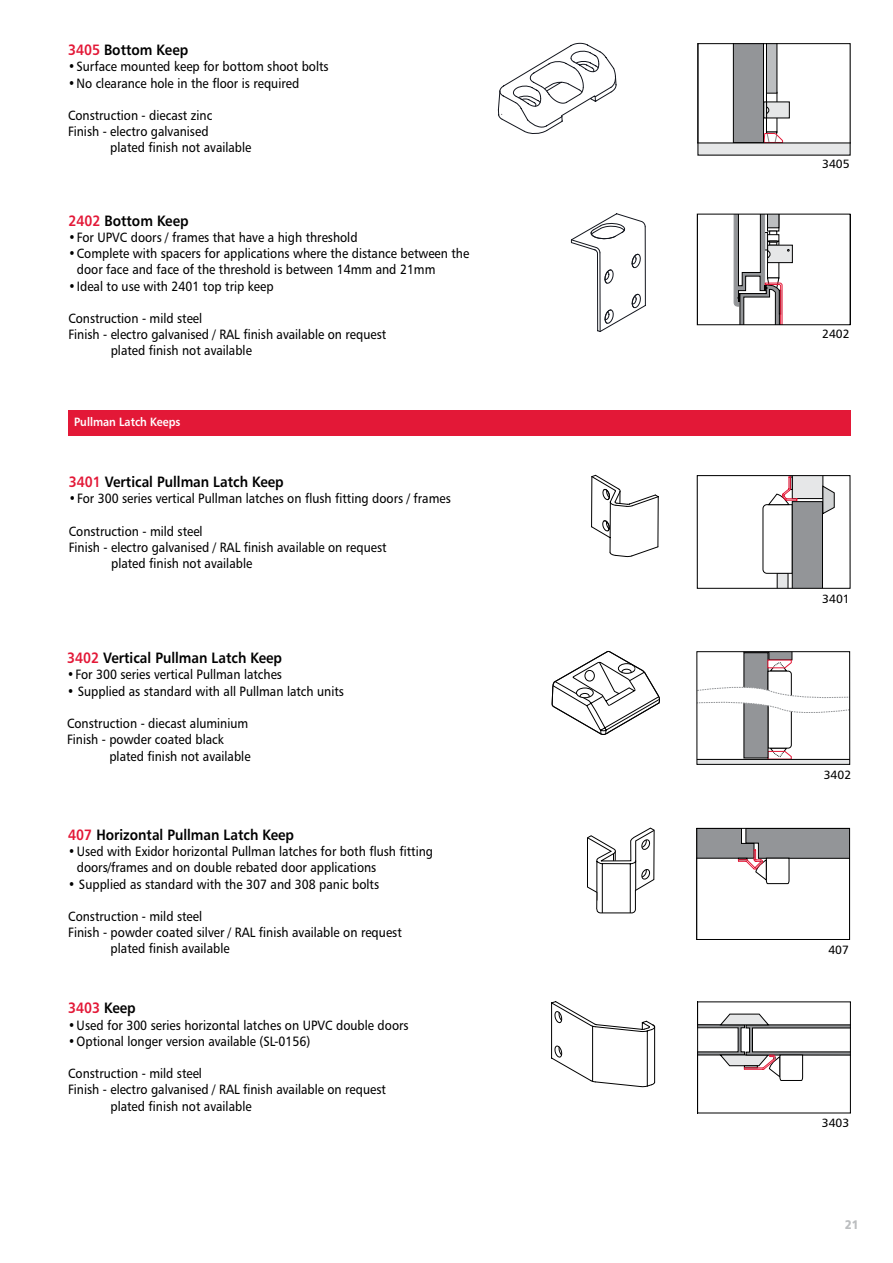
<style>
.page{position:relative;width:893px;height:1263px;background:#fff}
.page>*{position:absolute;margin:0;border:0;box-sizing:border-box;transform-origin:0 0}
.t1{font:15px "Humanist 777 BT Bold B";color:#000;scale:.9 1}
.t2{font:15px "Humanist 777 BT Bold B";color:#e31837;scale:.9 1}
.t3{font:13.5px/16.2px "Humanist 777 BT Roman B";color:#000;scale:.9 1}
.t4{font:12.45px "Humanist 777 BT Black B";color:#bcbec0;scale:.9 1}
.t5{font:12px "Humanist 777 BT Roman B";color:#000}
.t6{font:12px "Humanist 777 BT Bold B";color:#fff;scale:.9 1}
.s1{color:#e31837}
.s2{color:#000}
</style>
<div class="page">
<svg style="left:571px;top:213px;width:75px;height:119px"></svg>
<svg style="left:733px;top:216px;width:60px;height:107px"></svg>
<svg style="left:498px;top:43px;width:118px;height:91px"></svg>
<svg style="left:700px;top:45px;width:148px;height:108px"></svg>
<div style="left:698px;top:43px;width:152px;height:112px;border:1px solid #000"></div>
<svg style="left:551px;top:1001px;width:105px;height:86px"></svg>
<svg style="left:699px;top:1013px;width:150px;height:68px"></svg>
<div style="left:697px;top:1001px;width:154px;height:112px;border:1px solid #000"></div>
<div style="left:68px;top:410px;width:782px;height:26px;background:#e31837"></div>
<svg style="left:591px;top:475px;width:68px;height:82px"></svg>
<svg style="left:762px;top:477px;width:73px;height:110px"></svg>
<div style="left:697px;top:475px;width:153px;height:114px;border:1px solid #000"></div>
<svg style="left:698px;top:830px;width:150px;height:55px"></svg>
<div style="left:696px;top:828px;width:154px;height:112px;border:1px solid #000"></div>
<svg style="left:587px;top:828px;width:67px;height:86px"></svg>
<svg style="left:698px;top:653px;width:150px;height:110px"></svg>
<div style="left:696px;top:651px;width:154px;height:114px;border:1px solid #000"></div>
<svg style="left:552px;top:651px;width:108px;height:84px"></svg>
<div style="left:576px;top:688px;width:17px;height:10px;border:1px solid #000;border-radius:50%"></div>
<p class="t1" style="left:68px;top:41px;width:135px"><span class="s1">3405</span> Bottom Keep</p>
<p class="t3" style="left:68px;top:58px;width:291px">•Surface mounted keep for bottom shoot bolts</p>
<p class="t3" style="left:68px;top:75px;width:259px">•No clearance hole in the floor is required</p>
<p class="t3" style="left:68px;top:107px;width:162px">Construction - diecast zinc</p>
<p class="t3" style="left:68px;top:123px;width:158px">Finish - electro galvanised</p>
<p class="t3" style="left:110px;top:139px;width:158px">plated finish not available</p>
<p class="t1" style="left:68px;top:211px;width:135px"><span class="s1">2402</span> Bottom Keep</p>
<p class="t3" style="left:68px;top:229px;width:323px">•For UPVC doors / frames that have a high threshold</p>
<p class="t3" style="left:77px;top:245px;width:437px;text-indent:-8px">•Complete with spacers for applications where the distance between the door face and face of the threshold is between 14mm and 21mm</p>
<p class="t3" style="left:68px;top:277px;width:230px">•Ideal to use with 2401 top trip keep</p>
<p class="t3" style="left:68px;top:310px;width:150px">Construction - mild steel</p>
<p class="t3" style="left:68px;top:326px;width:355px">Finish - electro galvanised / RAL finish available on request</p>
<p class="t3" style="left:111px;top:342px;width:158px">plated finish not available</p>
<p class="t6" style="left:74px;top:414px;width:120px">Pullman Latch Keeps</p>
<p class="t1" style="left:69px;top:472px;width:240px"><span class="s1">3401</span> Vertical Pullman Latch Keep</p>
<p class="t3" style="left:69px;top:490px;width:426px">•For 300 series vertical Pullman latches on flush fitting doors / frames</p>
<p class="t3" style="left:69px;top:523px;width:150px">Construction - mild steel</p>
<p class="t3" style="left:69px;top:539px;width:355px">Finish - electro galvanised / RAL finish available on request</p>
<p class="t3" style="left:111px;top:555px;width:158px">plated finish not available</p>
<p class="t1" style="left:67px;top:649px;width:240px"><span class="s1">3402</span> Vertical Pullman Latch Keep</p>
<p class="t3" style="left:67px;top:666px;width:240px">•For 300 series vertical Pullman latches</p>
<p class="t3" style="left:67px;top:683px;width:309px">• Supplied as standard with all Pullman latch units</p>
<p class="t3" style="left:67px;top:715px;width:203px">Construction - diecast aluminium<br>Finish - powder coated black</p>
<p class="t3" style="left:109px;top:747px;width:158px">plated finish not available</p>
<p class="t1" style="left:68px;top:825px;width:252px"><span class="s1">407</span> Horizontal Pullman Latch Keep</p>
<p class="t3" style="left:77px;top:843px;width:397px;text-indent:-8px">•Used with Exidor horizontal Pullman latches for both flush fitting doors/frames and on double rebated door applications</p>
<p class="t3" style="left:68px;top:875px;width:347px">• Supplied as standard with the 307 and 308 panic bolts</p>
<p class="t3" style="left:68px;top:908px;width:150px">Construction - mild steel</p>
<p class="t3" style="left:68px;top:924px;width:372px">Finish - powder coated silver / RAL finish available on request</p>
<p class="t3" style="left:111px;top:940px;width:134px">plated finish available</p>
<p class="t2" style="left:68px;top:999px;width:77px">3403 <span class="s2">Keep</span></p>
<p class="t3" style="left:68px;top:1017px;width:380px">•Used for 300 series horizontal latches on UPVC double doors</p>
<p class="t3" style="left:68px;top:1033px;width:271px">•Optional longer version available (SL-0156)</p>
<p class="t3" style="left:68px;top:1065px;width:150px">Construction - mild steel</p>
<p class="t3" style="left:68px;top:1081px;width:355px">Finish - electro galvanised / RAL finish available on request</p>
<p class="t3" style="left:110px;top:1098px;width:158px">plated finish not available</p>
<p class="t5" style="left:822px;top:156px;width:29px">3405</p>
<p class="t5" style="left:822px;top:326px;width:29px">2402</p>
<p class="t5" style="left:822px;top:591px;width:29px">3401</p>
<p class="t5" style="left:824px;top:767px;width:29px">3402</p>
<p class="t5" style="left:828px;top:942px;width:22px">407</p>
<p class="t5" style="left:822px;top:1115px;width:29px">3403</p>
<p class="t4" style="left:845px;top:1216px;width:17px">21</p>
</div>
